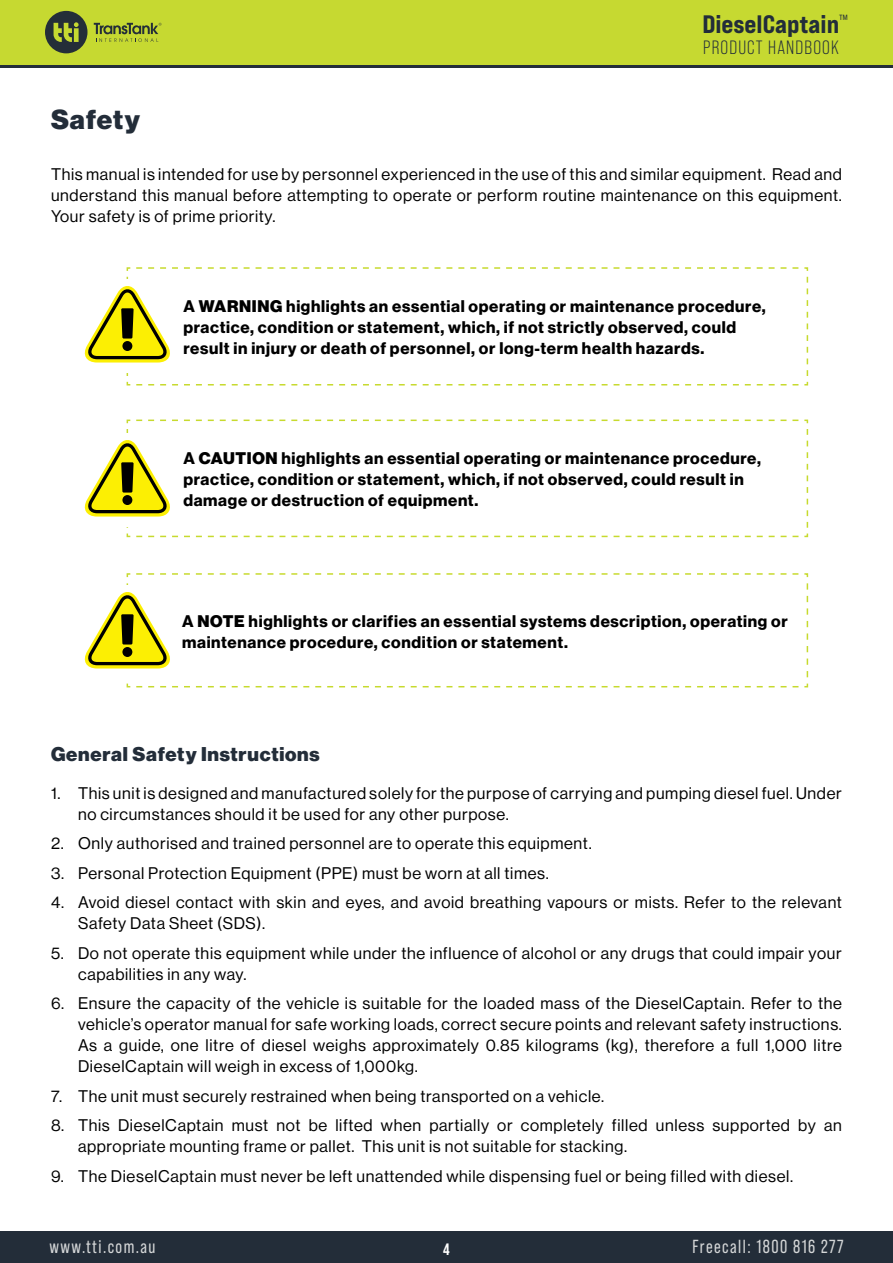
<style>
.page{position:relative;width:893px;height:1263px;background:#fff}
.page>*{position:absolute;margin:0;border:0;box-sizing:border-box;transform-origin:0 0}
.t1{font:900 27px "Neue Haas Display";letter-spacing:.04em;color:#232d39}
.t2{font:25.2px "Bebas Neue Pro Exp Eb";color:#222d3a}
.t3{font:900 19.5px "Neue Haas Display";letter-spacing:.04em;color:#232d39}
.t4{font:19.2px "Bebas Neue Pro";letter-spacing:.06em;color:#222d3a}
.t5{font:18.9px "Bebas Neue Pro";letter-spacing:.08em;color:#d4d6d7;scale:.95 1}
.t6{font:16.5px/21px "Neue Haas Display";letter-spacing:.04em;color:#000}
.t7{font:700 16.5px/21px "Neue Haas Display";letter-spacing:.04em;color:#000}
.t8{font:700 16.5px "Bebas Neue Pro";color:#fff}
.s1{font-weight:900}
</style>
<div class="page">
<div style="left:0;top:1231px;width:893px;height:32px;background:#232d39"></div>
<svg style="left:0;top:64px;width:893px;height:4px;background:#4b5837"></svg>
<div style="left:0;top:0;width:893px;height:64px;background:#c6d931"></div>
<svg style="left:94px;top:23px;width:68px;height:19px"></svg>
<svg style="left:45px;top:11px;width:42px;height:42px"></svg>
<svg style="left:126px;top:267px;width:683px;height:119px"></svg>
<svg style="left:84px;top:277px;width:717px;height:108px"></svg>
<svg style="left:126px;top:419px;width:683px;height:119px"></svg>
<svg style="left:84px;top:429px;width:717px;height:108px"></svg>
<svg style="left:126px;top:573px;width:683px;height:115px"></svg>
<svg style="left:84px;top:583px;width:89px;height:97px"></svg>
<h2 class="t2" style="left:702px;top:9px;width:147px">DieselCaptain<sup>™</sup></h2>
<p class="t4" style="left:703px;top:37px;width:137px">PRODUCT HANDBOOK</p>
<h1 class="t1" style="left:51px;top:103px;width:90px">Safety</h1>
<p class="t6" style="left:51px;top:163px;width:792px;text-align:justify">This manual is intended for use by personnel experienced in the use of this and similar equipment. Read and understand this manual before attempting to operate or perform routine maintenance on this equipment.<br>Your safety is of prime priority.</p>
<p class="t7" style="left:183px;top:296px;width:584px">A <span class="s1">WARNING</span> highlights an essential operating or maintenance procedure, practice, condition or statement, which, if not strictly observed, could result in injury or death of personnel, or long-term health hazards.</p>
<p class="t7" style="left:183px;top:448px;width:579px">A <span class="s1">CAUTION</span> highlights an essential operating or maintenance procedure, practice, condition or statement, which, if not observed, could result in damage or destruction of equipment.</p>
<p class="t7" style="left:182px;top:610px;width:607px">A <span class="s1">NOTE</span> highlights or clarifies an essential systems description, operating or maintenance procedure, condition or statement.</p>
<p class="t3" style="left:51px;top:742px;width:270px">General Safety Instructions</p>
<p class="t6" style="left:78px;top:782px;width:765px;text-indent:-27px">1. This unit is designed and manufactured solely for the purpose of carrying and pumping diesel fuel. Under no circumstances should it be used for any other purpose.</p>
<p class="t6" style="left:51px;top:833px;width:542px">2. Only authorised and trained personnel are to operate this equipment.</p>
<p class="t6" style="left:51px;top:862px;width:499px">3. Personal Protection Equipment (PPE) must be worn at all times.</p>
<p class="t6" style="left:78px;top:892px;width:765px;text-indent:-27px">4. Avoid diesel contact with skin and eyes, and avoid breathing vapours or mists. Refer to the relevant<br>Safety Data Sheet (SDS).</p>
<p class="t6" style="left:78px;top:942px;width:765px;text-indent:-27px">5. Do not operate this equipment while under the influence of alcohol or any drugs that could impair your capabilities in any way.</p>
<p class="t6" style="left:78px;top:993px;width:765px;text-align:justify;text-indent:-27px">6. Ensure the capacity of the vehicle is suitable for the loaded mass of the DieselCaptain. Refer to the vehicle’s operator manual for safe working loads, correct secure points and relevant safety instructions.<br>As a guide, one litre of diesel weighs approximately 0.85 kilograms (kg), therefore a full 1,000 litre DieselCaptain will weigh in excess of 1,000kg.</p>
<p class="t6" style="left:51px;top:1085px;width:555px">7. The unit must securely restrained when being transported on a vehicle.</p>
<p class="t6" style="left:78px;top:1115px;width:765px;text-indent:-27px">8. This DieselCaptain must not be lifted when partially or completely filled unless supported by an appropriate mounting frame or pallet. This unit is not suitable for stacking.</p>
<p class="t6" style="left:51px;top:1165px;width:744px">9. The DieselCaptain must never be left unattended while dispensing fuel or being filled with diesel.</p>
<p class="t5" style="left:50px;top:1236px;width:113px">www.tti.com.au</p>
<p class="t8" style="left:443px;top:1239px;width:8px">4</p>
<p class="t5" style="left:692px;top:1236px;width:161px">Freecall: 1800 816 277</p>
</div>
